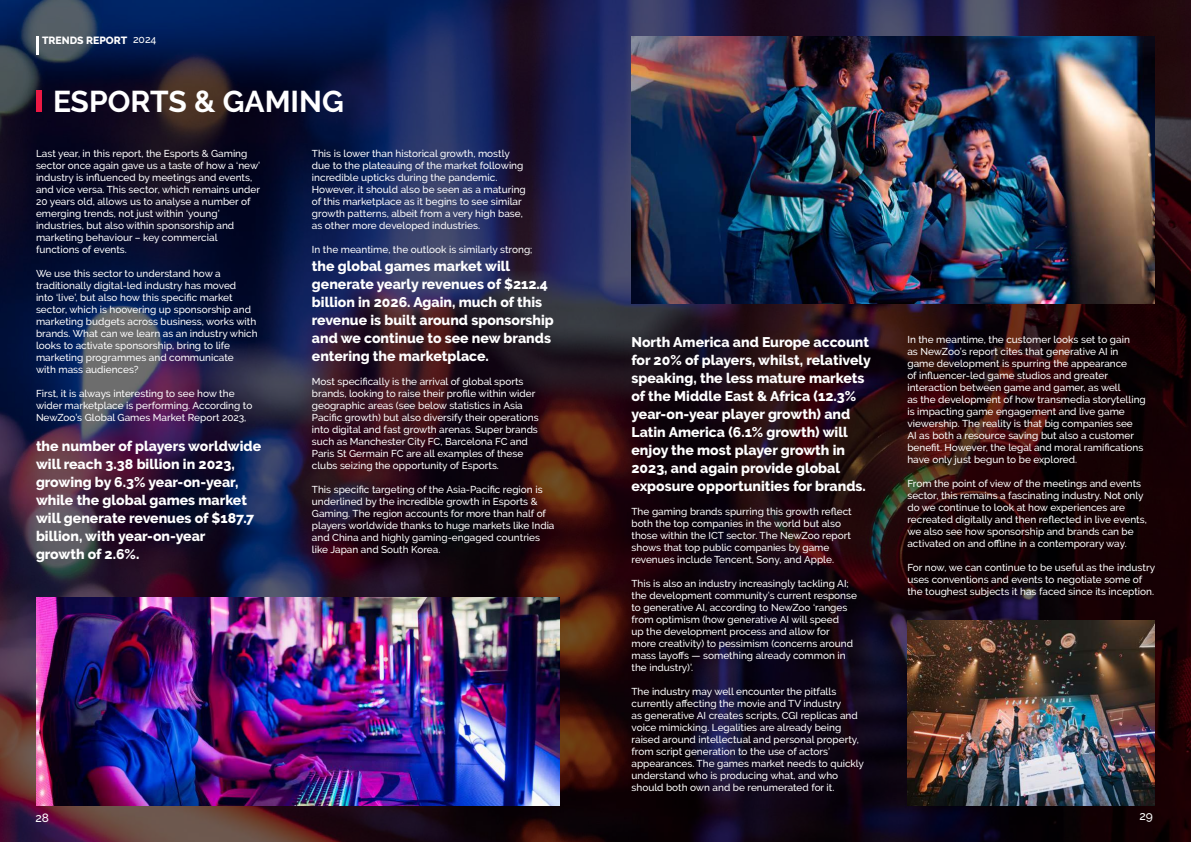
<style>
.page{position:relative;width:1191px;height:842px;background:#fff}
.page>*{position:absolute;margin:0;border:0;box-sizing:border-box;transform-origin:0 0}
.t1{font:700 30px "Raleway";color:#fff}
.t2{font:800 14px/18px "Raleway";color:#fff}
.t3{font:500 12px "Raleway";color:#fff}
.t4{font:800 10.5px "Raleway";color:#fff}
.t5{font:500 10px/12px "Raleway";color:#fff}
.s1{font-weight:500}
</style>
<div class="page">
<img style="left:0;top:0;width:1191px;height:842px">
<hr style="left:36px;top:36px;width:3px;height:18px;background:#fff">
<div style="left:36px;top:90px;width:5px;height:22px;background:#ed1944"></div>
<img style="left:36px;top:597px;width:523px;height:209px">
<img style="left:631px;top:36px;width:524px;height:267px">
<img style="left:907px;top:621px;width:248px;height:185px">
<p class="t4" style="left:42px;top:35px;width:116px">TRENDS REPORT <span class="s1">2024</span></p>
<h1 class="t1" style="left:53px;top:84px;width:292px">ESPORTS &amp; GAMING</h1>
<p class="t5" style="left:36px;top:147px;width:226px">Last year, in this report, the Esports &amp; Gaming sector once again gave us a taste of how a ‘new’ industry is influenced by meetings and events, and vice versa. This sector, which remains under 20 years old, allows us to analyse a number of emerging trends, not just within ‘young’ industries, but also within sponsorship and marketing behaviour – key commercial functions of events.</p>
<p class="t5" style="left:36px;top:267px;width:223px">We use this sector to understand how a traditionally digital-led industry has moved<br>into ‘live’, but also how this specific market sector, which is hoovering up sponsorship and marketing budgets across business, works with brands. What can we learn as an industry which looks to activate sponsorship, bring to life marketing programmes and communicate<br>with mass audiences?</p>
<p class="t5" style="left:36px;top:387px;width:218px">First, it is always interesting to see how the wider marketplace is performing. According to<br>NewZoo’s Global Games Market Report 2023,</p>
<h2 class="t2" style="left:36px;top:437px;width:227px">the number of players worldwide will reach 3.38 billion in 2023, growing by 6.3% year-on-year, while the global games market will generate revenues of $187.7 billion, with year-on-year<br>growth of 2.6%.</h2>
<p class="t5" style="left:312px;top:147px;width:215px">This is lower than historical growth, mostly due to the plateauing of the market following incredible upticks during the pandemic.<br>However, it should also be seen as a maturing of this marketplace as it begins to see similar growth patterns, albeit from a very high base, as other more developed industries.</p>
<p class="t5" style="left:312px;top:243px;width:222px">In the meantime, the outlook is similarly strong;</p>
<h2 class="t2" style="left:312px;top:257px;width:243px">the global games market will generate yearly revenues of $212.4 billion in 2026. Again, much of this revenue is built around sponsorship and we continue to see new brands entering the marketplace.</h2>
<p class="t5" style="left:312px;top:375px;width:228px">Most specifically is the arrival of global sports brands, looking to raise their profile within wider geographic areas (see below statistics in Asia Pacific growth) but also diversify their operations into digital and fast growth arenas. Super brands such as Manchester City FC, Barcelona FC and Paris St Germain FC are all examples of these clubs seizing the opportunity of Esports.</p>
<p class="t5" style="left:312px;top:483px;width:244px">This specific targeting of the Asia-Pacific region is underlined by the incredible growth in Esports &amp; Gaming. The region accounts for more than half of players worldwide thanks to huge markets like India and China and highly gaming-engaged countries like Japan and South Korea.</p>
<p class="t3" style="left:35px;top:811px;width:15px">28</p>
<p class="t2" style="left:631px;top:333px;width:241px">North America and Europe account for 20% of players, whilst, relatively speaking, the less mature markets of the Middle East &amp; Africa (12.3% year-on-year player growth) and Latin America (6.1% growth) will enjoy the most player growth in 2023, and again provide global exposure opportunities for brands.</p>
<p class="t5" style="left:631px;top:505px;width:222px">The gaming brands spurring this growth reflect both the top companies in the world but also those within the ICT sector. The NewZoo report shows that top public companies by game revenues include Tencent, Sony, and Apple.</p>
<p class="t5" style="left:631px;top:577px;width:227px">This is also an industry increasingly tackling AI; the development community’s current response to generative AI, according to NewZoo ‘ranges from optimism (how generative AI will speed<br>up the development process and allow for<br>more creativity) to pessimism (concerns around mass layoffs — something already common in the industry)’.</p>
<p class="t5" style="left:631px;top:685px;width:234px">The industry may well encounter the pitfalls currently affecting the movie and TV industry<br>as generative AI creates scripts, CGI replicas and voice mimicking. Legalities are already being raised around intellectual and personal property, from script generation to the use of actors’ appearances. The games market needs to quickly understand who is producing what, and who should both own and be renumerated for it.</p>
<p class="t5" style="left:907px;top:333px;width:240px">In the meantime, the customer looks set to gain<br>as NewZoo’s report cites that generative AI in game development is spurring the appearance<br>of influencer-led game studios and greater interaction between game and gamer, as well<br>as the development of how transmedia storytelling is impacting game engagement and live game viewership. The reality is that big companies see<br>AI as both a resource saving but also a customer benefit. However, the legal and moral ramifications have only just begun to be explored.</p>
<p class="t5" style="left:907px;top:477px;width:241px">From the point of view of the meetings and events sector, this remains a fascinating industry. Not only do we continue to look at how experiences are recreated digitally and then reflected in live events, we also see how sponsorship and brands can be activated on and offline in a contemporary way.</p>
<p class="t5" style="left:907px;top:561px;width:249px">For now, we can continue to be useful as the industry uses conventions and events to negotiate some of the toughest subjects it has faced since its inception.</p>
<p class="t3" style="left:1139px;top:809px;width:15px">29</p>
</div>
